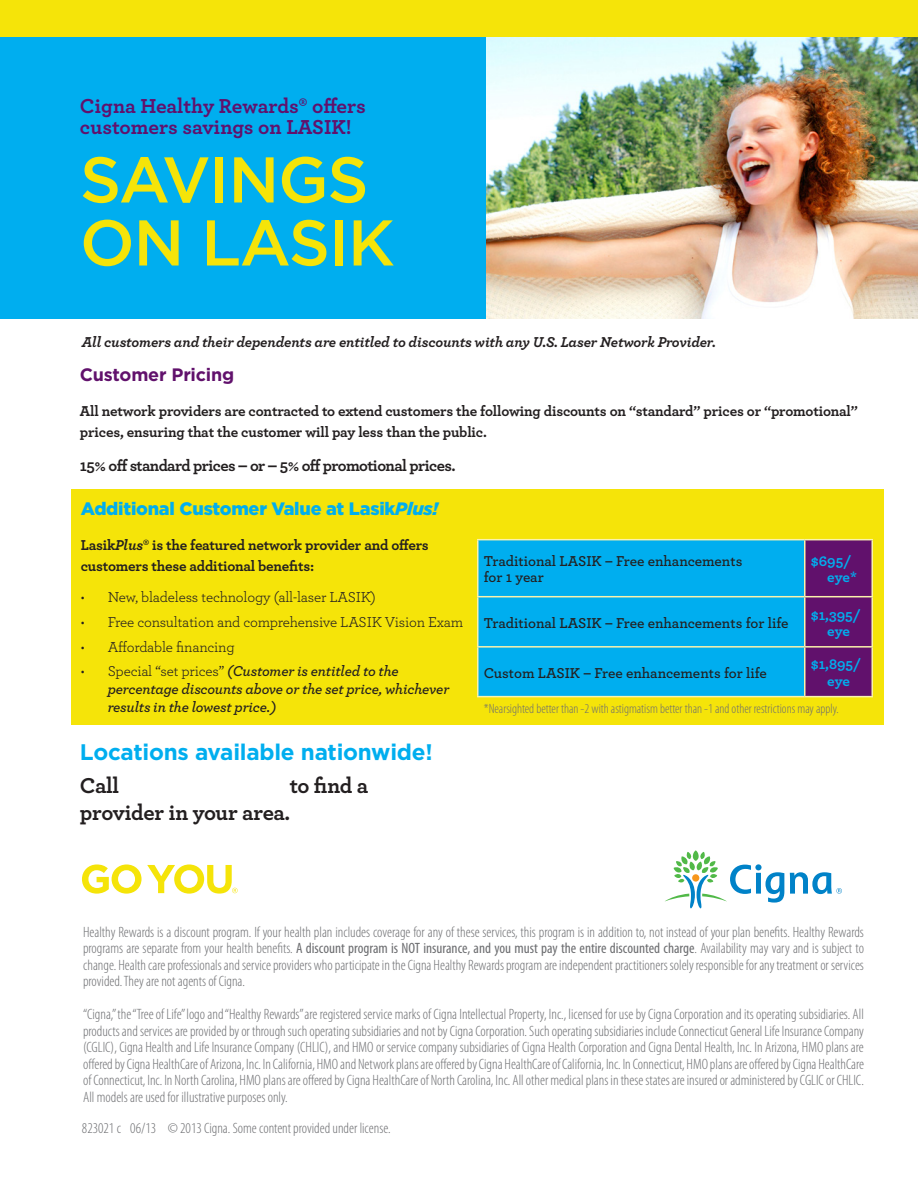
<style>
.page{position:relative;width:918px;height:1188px;background:#fff}
.page>*{position:absolute;margin:0;border:0;box-sizing:border-box;transform-origin:0 0}
.G-upper_case_head{font:500 64.5px/63px "Gotham";letter-spacing:-.02em;color:#f5e409}
.A-Bullet_Copy{font:700 22.5px/27px "Archer";letter-spacing:-.02em;color:#231f20}
.A-Bullet_Copy-2{font:700 22.5px "Gotham";letter-spacing:-.01em;color:#00aeef}
.M-Sources-Footnotes{font:700 21.15px/21px "Archer";color:#61116c}
.A-Bullet_Copy-3{font:900 18px "Gotham";letter-spacing:-.01em;color:#00aeef}
.A-Bullet_Copy-4{font:700 18px "Gotham";letter-spacing:-.01em;color:#61116c}
.A-Bullet_Copy-5{font:700 16.5px "Archer";letter-spacing:-.035em;color:#231f20}
.M-Legal_copy_Cat{font:300 condensed 15px/16.5px "Myriad Pro";color:#6c6d70;text-align:justify}
.A-Bullet_Copy-6{font:700 15px/21px "Archer";letter-spacing:-.01em;color:#231f20}
.M-Sources-Footnotes-2{font:600 15px/16.5px "Archer";color:#231f20}
.A-Bullet_Copy-7{font:italic 600 15px/18px "Archer";letter-spacing:-.01em;color:#231f20}
.A-Bullet_Copy-8{font:15px "Archer";letter-spacing:-.01em;color:#231f20}
.A-Bullet_Copy-9{font:italic 700 15px "Archer";letter-spacing:-.01em;color:#231f20}
.M-Sources-Footnotes-3{font:700 15px/16.5px "Archer";color:#00aeef;text-align:center}
.M-Sources-Footnotes-4{font:300 condensed 13.5px "Myriad Pro";color:#6c6d70}
.s1{font-style:italic}
.s2{font-weight:400;font-style:normal}
.s3{font-weight:400}
</style>
<div class="page">
<div style="left:71px;top:489px;width:812px;height:235px;background:#f5e409"></div>
<div style="left:0;top:33px;width:918px;height:285px;background:#00aeef"></div>
<svg style="left:665px;top:850px;width:177px;height:58px"></svg>
<div style="left:478px;top:540px;width:326px;height:156px;background:#00aeef"></div>
<div style="left:806px;top:540px;width:66px;height:156px;background:#61116c"></div>
<hr style="left:477px;top:539px;width:328px;height:1px;background:#faf3ac">
<hr style="left:477px;top:540px;width:1px;height:56px;background:#faf3ac">
<hr style="left:805px;top:539px;width:68px;height:1px;background:#faf3ac">
<hr style="left:804px;top:540px;width:2px;height:56px;background:#faf3ac">
<hr style="left:872px;top:540px;width:1px;height:56px;background:#faf3ac">
<hr style="left:477px;top:596px;width:328px;height:1px;background:#faf3ac">
<hr style="left:477px;top:597px;width:1px;height:49px;background:#faf3ac">
<hr style="left:805px;top:596px;width:68px;height:1px;background:#faf3ac">
<hr style="left:804px;top:597px;width:2px;height:49px;background:#faf3ac">
<hr style="left:872px;top:597px;width:1px;height:49px;background:#faf3ac">
<hr style="left:477px;top:646px;width:328px;height:2px;background:#faf3ac">
<hr style="left:477px;top:648px;width:1px;height:48px;background:#faf3ac">
<hr style="left:805px;top:646px;width:68px;height:2px;background:#faf3ac">
<hr style="left:804px;top:648px;width:2px;height:48px;background:#faf3ac">
<hr style="left:872px;top:648px;width:1px;height:48px;background:#faf3ac">
<hr style="left:477px;top:696px;width:328px;height:1px;background:#faf3ac">
<hr style="left:805px;top:696px;width:68px;height:1px;background:#faf3ac">
<svg style="left:82px;top:864px;width:156px;height:30px"></svg>
<img style="left:486px;top:37px;width:432px;height:281px">
<div style="left:0;top:0;width:918px;height:37px;background:#f5e409"></div>
<p class="M-Sources-Footnotes" style="left:80px;top:94px;width:287px">Cigna Healthy Rewards® offers customers savings on LASIK!</p>
<p class="G-upper_case_head" style="left:80px;top:147px;width:316px">SAVINGS<br>ON LASIK</p>
<p class="A-Bullet_Copy-9" style="left:82px;top:330px;width:635px">All customers and their dependents are entitled to discounts with any U.S. Laser Network Provider.</p>
<p class="A-Bullet_Copy-4" style="left:80px;top:363px;width:156px">Customer Pricing</p>
<p class="A-Bullet_Copy-6" style="left:80px;top:399px;width:779px">All network providers are contracted to extend customers the following discounts on “standard” prices or “promotional” prices, ensuring that the customer will pay less than the public.</p>
<p class="A-Bullet_Copy-5" style="left:80px;top:453px;width:377px">15% off standard prices – or – 5% off promotional prices.</p>
<p class="A-Bullet_Copy-3" style="left:81px;top:496px;width:359px">Additional Customer Value at Lasik<span class="s1">Plus!</span></p>
<p class="A-Bullet_Copy-6" style="left:81px;top:533px;width:350px">Lasik<span class="s1">Plus</span>® is the featured network provider and offers customers these additional benefits:</p>
<p class="A-Bullet_Copy-8" style="left:81px;top:587px;width:297px">• New, bladeless technology (all-laser LASIK)</p>
<p class="A-Bullet_Copy-8" style="left:81px;top:612px;width:384px">• Free consultation and comprehensive LASIK Vision Exam</p>
<p class="A-Bullet_Copy-8" style="left:81px;top:636px;width:155px">• Affordable financing</p>
<p class="A-Bullet_Copy-7" style="left:108px;top:661px;width:343px;text-indent:-27px"><span class="s2">• Special “set prices”</span> (Customer is entitled to the percentage discounts above or the set price, whichever results in the lowest price.)</p>
<p class="A-Bullet_Copy-2" style="left:80px;top:737px;width:354px">Locations available nationwide!</p>
<p class="A-Bullet_Copy" style="left:80px;top:771px;width:41px">Call</p>
<p class="A-Bullet_Copy" style="left:80px;top:771px;width:290px;text-indent:210px">to find a provider in your area.</p>
<p class="M-Sources-Footnotes-2" style="left:484px;top:552px;width:260px">Traditional LASIK – Free enhancements for 1 year</p>
<p class="M-Sources-Footnotes-3" style="left:827px;top:552px;width:31px;text-align:left;text-indent:-16px">$695/ eye*</p>
<p class="M-Sources-Footnotes-2" style="left:484px;top:614px;width:306px">Traditional LASIK – Free enhancements for life</p>
<p class="M-Sources-Footnotes-3" style="left:811px;top:605px;width:51px">$1,395/ eye</p>
<p class="M-Sources-Footnotes-2" style="left:484px;top:664px;width:285px">Custom LASIK – Free enhancements for life</p>
<p class="M-Sources-Footnotes-3" style="left:811px;top:655px;width:52px">$1,895/ eye</p>
<p class="M-Sources-Footnotes-4" style="left:484px;top:701px;width:356px">*Nearsighted better than -2 with astigmatism better than -1 and other restrictions may apply.</p>
<p class="M-Legal_copy_Cat" style="left:83px;top:924px;width:782px">Healthy Rewards is a discount program. If your health plan includes coverage for any of these services, this program is in addition to, not instead of your plan benefits. Healthy Rewards programs are separate from your health benefits. <span class="s3">A discount program is NOT insurance, and you must pay the entire discounted charge</span>. Availability may vary and is subject to change. Health care professionals and service providers who participate in the Cigna Healthy Rewards program are independent practitioners solely responsible for any treatment or services provided. They are not agents of Cigna.</p>
<p class="M-Legal_copy_Cat" style="left:83px;top:1006px;width:783px">“Cigna,” the “Tree of Life” logo and “Healthy Rewards” are registered service marks of Cigna Intellectual Property, Inc., licensed for use by Cigna Corporation and its operating subsidiaries. All products and services are provided by or through such operating subsidiaries and not by Cigna Corporation. Such operating subsidiaries include Connecticut General Life Insurance Company (CGLIC), Cigna Health and Life Insurance Company (CHLIC), and HMO or service company subsidiaries of Cigna Health Corporation and Cigna Dental Health, Inc. In Arizona, HMO plans are offered by Cigna HealthCare of Arizona, Inc. In California, HMO and Network plans are offered by Cigna HealthCare of California, Inc. In Connecticut, HMO plans are offered by Cigna HealthCare of Connecticut, Inc. In North Carolina, HMO plans are offered by Cigna HealthCare of North Carolina, Inc. All other medical plans in these states are insured or administered by CGLIC or CHLIC.<br>All models are used for illustrative purposes only.</p>
<p class="M-Legal_copy_Cat" style="left:82px;top:1120px;width:310px">823021 c 06/13 © 2013 Cigna. Some content provided under license.</p>
</div>
